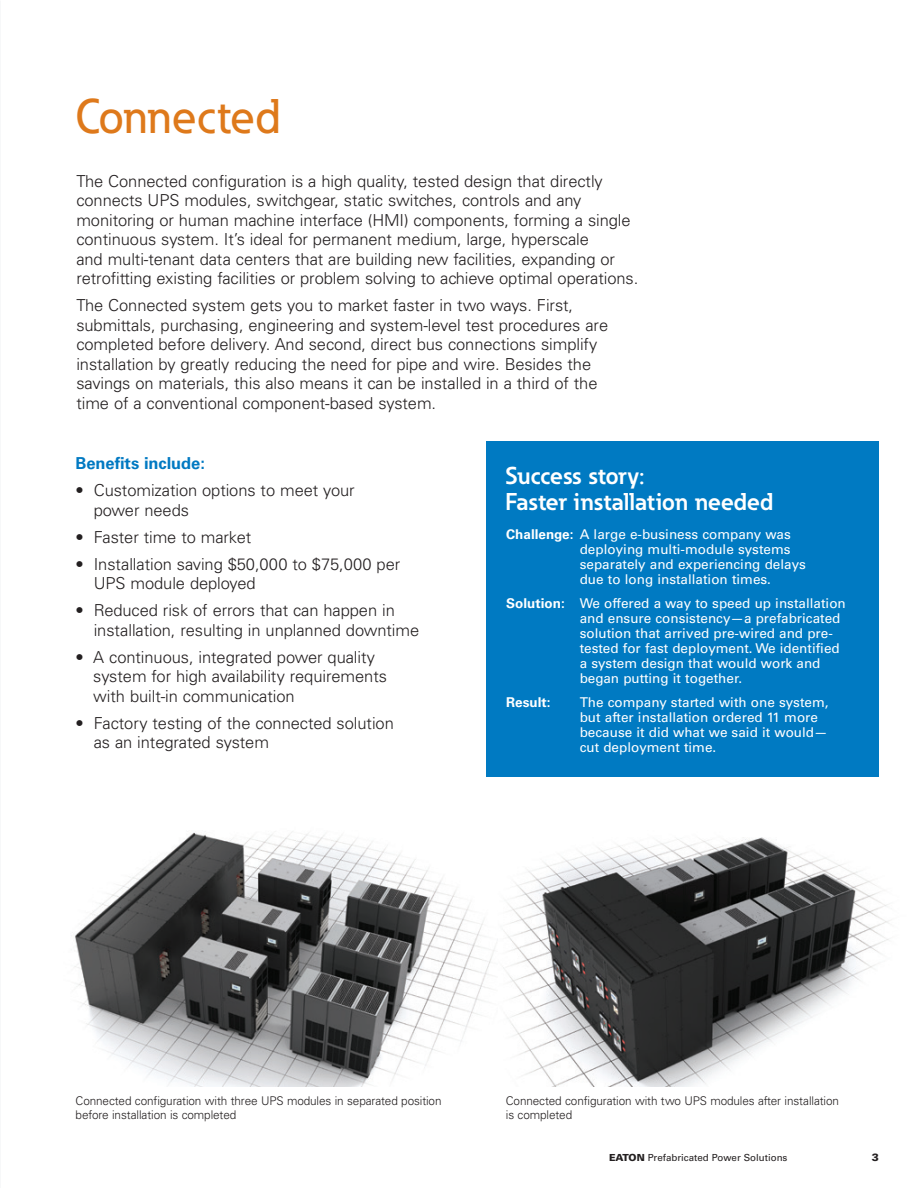
<style>
.page{position:relative;width:918px;height:1188px;background:#fff}
.page>*{position:absolute;margin:0;border:0;box-sizing:border-box;transform-origin:0 0}
._01_Headline___ADJ_S{font:500 48px "Eaton";color:#de791b}
._02_Body__8_5_pt{font:700 24px/25.5px "Eaton";color:#fff}
._02_Body__8_5_pt-2{font:300 16.5px/19.5px "Univers LT Std";letter-spacing:-.005em;color:#231f20}
._02_Body__8_5_pt-3{font:700 16.5px "Univers LT Std";letter-spacing:-.005em;color:#0079c2}
._02_Body__8_5_pt-4{font:13.5px/15px "Univers LT Std";color:#fff}
._02_Body__8_5_pt-5{font:700 13.5px "Univers LT Std";color:#fff}
._02_Body__8_5_pt-6{font:300 12px/13.5px "Univers LT Std";letter-spacing:-.01em;color:#231f20}
.t1{font:900 10.5px "Univers LT Std";color:#231f20}
.t2{font:9.75px "Univers LT Std";color:#231f20}
.s1{font-weight:700}
.s2{font-weight:900}
</style>
<div class="page">
<img style="left:503px;top:837px;width:387px;height:249px">
<img style="left:74px;top:831px;width:421px;height:256px">
<div style="left:486px;top:441px;width:393px;height:336px;background:#007ac2"></div>
<p class="_01_Headline___ADJ_S" style="left:76px;top:87px;width:207px">Connected</p>
<p class="_02_Body__8_5_pt-2" style="left:76px;top:171px;width:564px">The Connected configuration is a high quality, tested design that directly connects UPS modules, switchgear, static switches, controls and any monitoring or human machine interface (HMI) components, forming a single continuous system. It’s ideal for permanent medium, large, hyperscale<br>and multi-tenant data centers that are building new facilities, expanding or retrofitting existing facilities or problem solving to achieve optimal operations.</p>
<p class="_02_Body__8_5_pt-2" style="left:76px;top:296px;width:533px">The Connected system gets you to market faster in two ways. First, submittals, purchasing, engineering and system-level test procedures are completed before delivery. And second, direct bus connections simplify installation by greatly reducing the need for pipe and wire. Besides the savings on materials, this also means it can be installed in a third of the time of a conventional component-based system.</p>
<p class="_02_Body__8_5_pt-3" style="left:76px;top:454px;width:131px">Benefits include:</p>
<p class="_02_Body__8_5_pt-2" style="left:94px;top:480px;width:263px;text-indent:-18px">• Customization options to meet your power needs</p>
<p class="_02_Body__8_5_pt-2" style="left:76px;top:527px;width:177px">• Faster time to market</p>
<p class="_02_Body__8_5_pt-2" style="left:94px;top:554px;width:308px;text-indent:-18px">• Installation saving $50,000 to $75,000 per<br>UPS module deployed</p>
<p class="_02_Body__8_5_pt-2" style="left:94px;top:600px;width:327px;text-indent:-18px">• Reduced risk of errors that can happen in installation, resulting in unplanned downtime</p>
<p class="_02_Body__8_5_pt-2" style="left:93px;top:647px;width:295px;text-indent:-18px">• A continuous, integrated power quality system for high availability requirements with built-in communication</p>
<p class="_02_Body__8_5_pt-2" style="left:94px;top:713px;width:302px;text-indent:-18px">• Factory testing of the connected solution as an integrated system</p>
<p class="_02_Body__8_5_pt" style="left:506px;top:463px;width:269px">Success story:<br>Faster installation needed</p>
<p class="_02_Body__8_5_pt-4" style="left:580px;top:526px;width:228px;text-indent:-74px"><span class="s1">Challenge:</span> A large e-business company was deploying multi-module systems separately and experiencing delays due to long installation times.</p>
<p class="_02_Body__8_5_pt-4" style="left:580px;top:595px;width:268px;text-indent:-74px"><span class="s1">Solution:</span> We offered a way to speed up installation and ensure consistency—a prefabricated solution that arrived pre-wired and pre&shy;tested for fast deployment. We identified a system design that would work and began putting it together.</p>
<p class="_02_Body__8_5_pt-5" style="left:506px;top:694px;width:46px">Result:</p>
<p class="_02_Body__8_5_pt-4" style="left:580px;top:694px;width:250px">The company started with one system, but after installation ordered 11 more because it did what we said it would— cut deployment time.</p>
<p class="_02_Body__8_5_pt-6" style="left:76px;top:1094px;width:367px">Connected configuration with three UPS modules in separated position before installation is completed</p>
<p class="_02_Body__8_5_pt-6" style="left:506px;top:1094px;width:335px">Connected configuration with two UPS modules after installation is completed</p>
<p class="t2" style="left:609px;top:1152px;width:180px"><span class="s2">EATON</span> Prefabricated Power Solutions</p>
<p class="t1" style="left:872px;top:1151px;width:9px">3</p>
</div>
